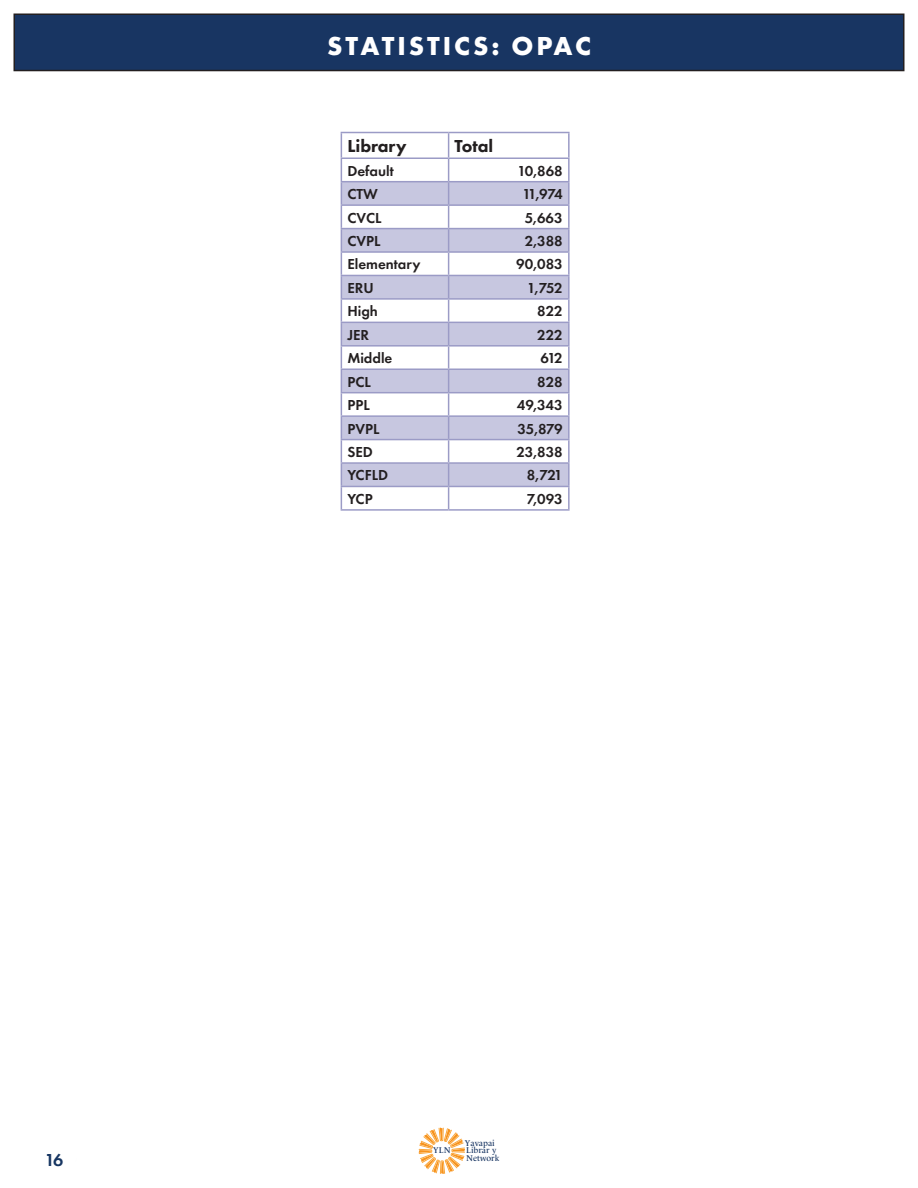
<style>
.page{position:relative;width:918px;height:1188px;background:#fff}
.page>*{position:absolute;margin:0;border:0;box-sizing:border-box;transform-origin:0 0}
.Page_Header_1{font:700 27px "Futura PT";letter-spacing:.11em;color:#fff}
.t1{font:800 18px "Futura PT";color:#231f20}
.t2{font:600 18px "Futura PT";color:#173662}
.t3{font:600 15px "Futura PT";color:#231f20}
.t4{font:8.55px/7.6px "Le Monde Livre Std";color:#183562}
</style>
<div class="page">
<svg style="left:418px;top:1127px;width:47px;height:47px"></svg>
<div style="left:14px;top:14px;width:890px;height:57px;background:#183562"></div>
<div style="left:14px;top:14px;width:890px;height:57px;border:2px solid #231f20"></div>
<svg style="left:342px;top:182px;width:226px;height:304px;fill:#c7c7e0"></svg>
<hr style="left:341px;top:132px;width:108px;height:1px;background:#9b9bc6">
<hr style="left:449px;top:132px;width:121px;height:1px;background:#9b9bc6">
<hr style="left:568px;top:133px;width:2px;height:24px;background:#9b9bc6">
<hr style="left:341px;top:157px;width:108px;height:2px;background:#9b9bc6">
<hr style="left:449px;top:157px;width:121px;height:2px;background:#9b9bc6">
<hr style="left:568px;top:159px;width:2px;height:22px;background:#9b9bc6">
<hr style="left:341px;top:181px;width:108px;height:1px;background:#9b9bc6">
<hr style="left:449px;top:181px;width:121px;height:1px;background:#9b9bc6">
<hr style="left:568px;top:182px;width:2px;height:22px;background:#9b9bc6">
<hr style="left:341px;top:204px;width:108px;height:2px;background:#9b9bc6">
<hr style="left:449px;top:204px;width:121px;height:2px;background:#9b9bc6">
<hr style="left:568px;top:206px;width:2px;height:22px;background:#9b9bc6">
<hr style="left:341px;top:228px;width:108px;height:1px;background:#9b9bc6">
<hr style="left:449px;top:228px;width:121px;height:1px;background:#9b9bc6">
<hr style="left:568px;top:229px;width:2px;height:22px;background:#9b9bc6">
<hr style="left:341px;top:251px;width:108px;height:2px;background:#9b9bc6">
<hr style="left:449px;top:251px;width:121px;height:2px;background:#9b9bc6">
<hr style="left:568px;top:253px;width:2px;height:22px;background:#9b9bc6">
<hr style="left:341px;top:275px;width:108px;height:1px;background:#9b9bc6">
<hr style="left:449px;top:275px;width:121px;height:1px;background:#9b9bc6">
<hr style="left:568px;top:276px;width:2px;height:22px;background:#9b9bc6">
<hr style="left:341px;top:298px;width:108px;height:2px;background:#9b9bc6">
<hr style="left:449px;top:298px;width:121px;height:2px;background:#9b9bc6">
<hr style="left:568px;top:300px;width:2px;height:22px;background:#9b9bc6">
<hr style="left:341px;top:322px;width:108px;height:1px;background:#9b9bc6">
<hr style="left:449px;top:322px;width:121px;height:1px;background:#9b9bc6">
<hr style="left:568px;top:323px;width:2px;height:22px;background:#9b9bc6">
<hr style="left:341px;top:345px;width:108px;height:2px;background:#9b9bc6">
<hr style="left:449px;top:345px;width:121px;height:2px;background:#9b9bc6">
<hr style="left:568px;top:347px;width:2px;height:21px;background:#9b9bc6">
<hr style="left:341px;top:368px;width:108px;height:2px;background:#9b9bc6">
<hr style="left:449px;top:368px;width:121px;height:2px;background:#9b9bc6">
<hr style="left:568px;top:370px;width:2px;height:22px;background:#9b9bc6">
<hr style="left:341px;top:392px;width:108px;height:1px;background:#9b9bc6">
<hr style="left:449px;top:392px;width:121px;height:1px;background:#9b9bc6">
<hr style="left:568px;top:393px;width:2px;height:22px;background:#9b9bc6">
<hr style="left:341px;top:415px;width:108px;height:2px;background:#9b9bc6">
<hr style="left:449px;top:415px;width:121px;height:2px;background:#9b9bc6">
<hr style="left:568px;top:417px;width:2px;height:22px;background:#9b9bc6">
<hr style="left:341px;top:439px;width:108px;height:1px;background:#9b9bc6">
<hr style="left:449px;top:439px;width:121px;height:1px;background:#9b9bc6">
<hr style="left:568px;top:440px;width:2px;height:22px;background:#9b9bc6">
<hr style="left:341px;top:462px;width:108px;height:2px;background:#9b9bc6">
<hr style="left:449px;top:462px;width:121px;height:2px;background:#9b9bc6">
<hr style="left:568px;top:464px;width:2px;height:22px;background:#9b9bc6">
<hr style="left:341px;top:486px;width:108px;height:1px;background:#9b9bc6">
<svg style="left:341px;top:133px;width:1px;height:376px"></svg>
<hr style="left:449px;top:486px;width:121px;height:1px;background:#9b9bc6">
<svg style="left:448px;top:133px;width:1px;height:376px"></svg>
<hr style="left:568px;top:487px;width:2px;height:22px;background:#9b9bc6">
<hr style="left:341px;top:509px;width:108px;height:2px;background:#9b9bc6">
<hr style="left:449px;top:509px;width:121px;height:2px;background:#9b9bc6">
<p class="t2" style="left:45px;top:1149px;width:20px">16</p>
<p class="Page_Header_1" style="left:327px;top:28px;width:265px">STATISTICS: OPAC</p>
<p class="t1" style="left:347px;top:135px;width:61px">Library</p>
<p class="t1" style="left:455px;top:135px;width:40px">Total</p>
<p class="t3" style="left:347px;top:161px;width:48px">Default</p>
<p class="t3" style="left:517px;top:161px;width:47px">10,868</p>
<p class="t3" style="left:347px;top:185px;width:32px">CTW</p>
<p class="t3" style="left:522px;top:185px;width:42px">11,974</p>
<p class="t3" style="left:347px;top:208px;width:36px">CVCL</p>
<p class="t3" style="left:525px;top:208px;width:40px">5,663</p>
<p class="t3" style="left:347px;top:232px;width:35px">CVPL</p>
<p class="t3" style="left:525px;top:232px;width:39px">2,388</p>
<p class="t3" style="left:347px;top:255px;width:75px">Elementary</p>
<p class="t3" style="left:516px;top:255px;width:48px">90,083</p>
<p class="t3" style="left:347px;top:279px;width:28px">ERU</p>
<p class="t3" style="left:527px;top:279px;width:37px">1,752</p>
<p class="t3" style="left:347px;top:302px;width:32px">High</p>
<p class="t3" style="left:537px;top:302px;width:27px">822</p>
<p class="t3" style="left:347px;top:325px;width:23px">JER</p>
<p class="t3" style="left:537px;top:325px;width:27px">222</p>
<p class="t3" style="left:347px;top:349px;width:47px">Middle</p>
<p class="t3" style="left:541px;top:349px;width:24px">612</p>
<p class="t3" style="left:347px;top:372px;width:25px">PCL</p>
<p class="t3" style="left:537px;top:372px;width:27px">828</p>
<p class="t3" style="left:347px;top:396px;width:24px">PPL</p>
<p class="t3" style="left:517px;top:396px;width:47px">49,343</p>
<p class="t3" style="left:347px;top:419px;width:34px">PVPL</p>
<p class="t3" style="left:517px;top:419px;width:47px">35,879</p>
<p class="t3" style="left:347px;top:443px;width:27px">SED</p>
<p class="t3" style="left:517px;top:443px;width:48px">23,838</p>
<p class="t3" style="left:347px;top:466px;width:42px">YCFLD</p>
<p class="t3" style="left:527px;top:466px;width:37px">8,721</p>
<p class="t3" style="left:347px;top:490px;width:27px">YCP</p>
<p class="t3" style="left:527px;top:490px;width:38px">7,093</p>
<p class="t4" style="left:433px;top:1146px;width:19px">YLN</p>
<p class="t4" style="left:465px;top:1139px;width:36px">Yavapai<br>Librar y<br>Network</p>
</div>
